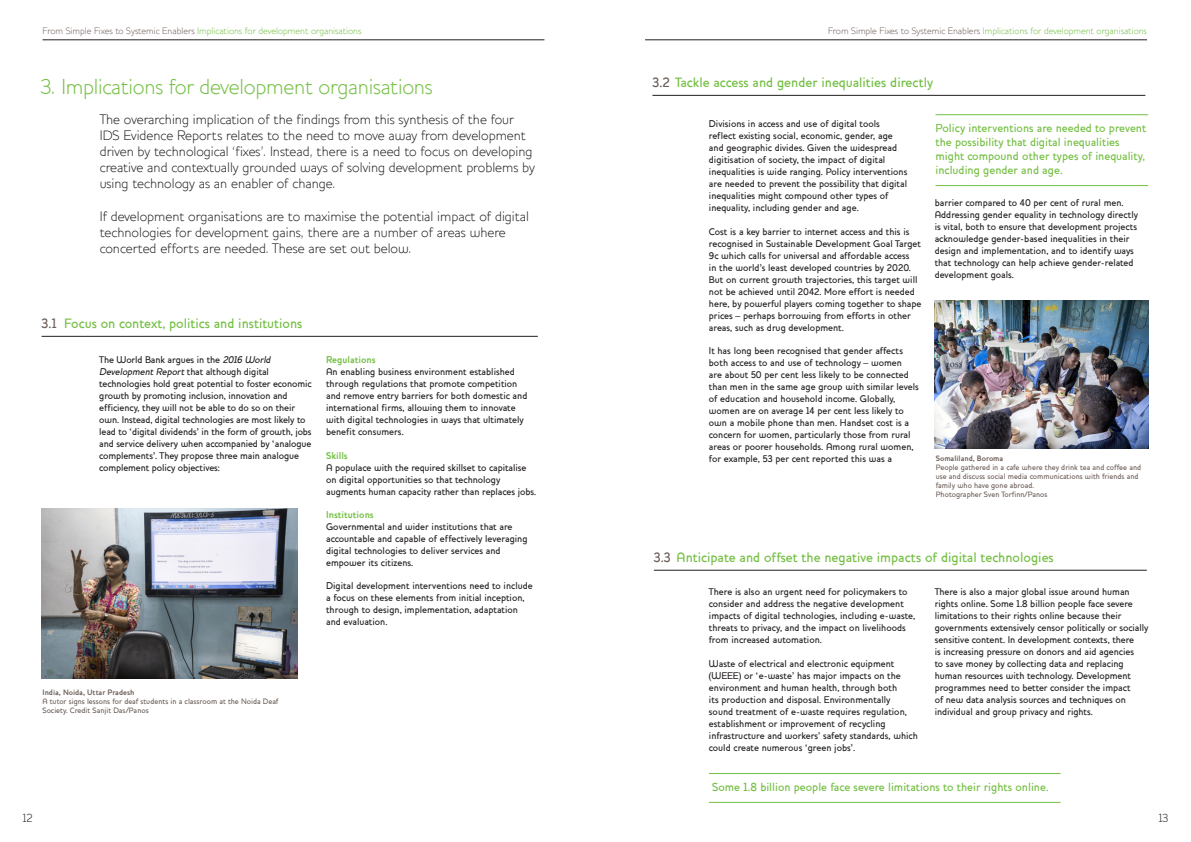
<style>
.page{position:relative;width:1191px;height:842px;background:#fff}
.page>*{position:absolute;margin:0;border:0;box-sizing:border-box;transform-origin:0 0}
.t1{font:300 22px "Houschka";letter-spacing:-.01em;color:#74bf43}
.t2{font:300 14px/16px "Houschka";color:#231f20}
.t3{font:500 14px "Houschka";color:#74bf43}
.t4{font:500 12px/14px "Houschka";color:#74bf43}
.t5{font:300 12px "Houschka";color:#231f20}
.t6{font:500 10px/12px "Houschka";color:#231f20}
.t7{font:300 9.5px "Houschka";color:#74bf43}
.t8{font:500 8px/9px "Houschka";color:#6e605a}
.s1{color:#6e605a}
.s2{font-style:italic}
.s3{font-weight:700;color:#74bf43}
.s4{font-weight:700}
</style>
<div class="page">
<hr style="left:42px;top:336px;width:496px;height:1px;background:#231f20">
<hr style="left:652px;top:95px;width:493px;height:1px;background:#231f20">
<hr style="left:654px;top:570px;width:492px;height:1px;background:#231f20">
<hr style="left:935px;top:114px;width:213px;height:1px;background:#74bf43">
<hr style="left:935px;top:185px;width:213px;height:1px;background:#74bf43">
<hr style="left:43px;top:40px;width:501px;height:1px;background:#231f20">
<hr style="left:645px;top:40px;width:502px;height:1px;background:#231f20">
<hr style="left:709px;top:773px;width:351px;height:1px;background:#74bf43">
<hr style="left:709px;top:802px;width:351px;height:1px;background:#74bf43">
<img style="left:42px;top:508px;width:256px;height:171px">
<img style="left:934px;top:300px;width:214px;height:148px">
<p class="t7" style="left:43px;top:25px;width:320px"><span class="s1">From Simple Fixes to Systemic Enablers</span> Implications for development organisations</p>
<p class="t7" style="left:828px;top:25px;width:320px"><span class="s1">From Simple Fixes to Systemic Enablers</span> Implications for development organisations</p>
<p class="t1" style="left:41px;top:74px;width:393px">3. Implications for development organisations</p>
<p class="t2" style="left:100px;top:111px;width:437px">The overarching implication of the findings from this synthesis of the four IDS Evidence Reports relates to the need to move away from development driven by technological ‘fixes’. Instead, there is a need to focus on developing creative and contextually grounded ways of solving development problems by using technology as an enabler of change.</p>
<p class="t2" style="left:100px;top:208px;width:431px">If development organisations are to maximise the potential impact of digital technologies for development gains, there are a number of areas where concerted efforts are needed. These are set out below.</p>
<p class="t3" style="left:42px;top:315px;width:262px"><span class="s1">3.1</span> Focus on context, politics and institutions</p>
<p class="t6" style="left:99px;top:354px;width:214px">The World Bank argues in the <span class="s2">2016 World DevelopmentReport</span>that although digital technologies hold great potential to foster economic growth by promoting inclusion, innovation and efficiency, they will not be able to do so on their own. Instead, digital technologies are most likely to lead to ‘digital dividends’ in the form of growth, jobs and service delivery when accompanied by ‘analogue complements’. They propose three main analogue complement policy objectives:</p>
<p class="t6" style="left:326px;top:354px;width:203px"><span class="s3">Regulations<br></span>An enabling business environment established through regulations that promote competition and remove entry barriers for both domestic and international firms, allowing them to innovate with digital technologies in ways that ultimately benefit consumers.</p>
<p class="t6" style="left:326px;top:449px;width:212px"><span class="s3">Skills<br></span>A populace with the required skillset to capitalise on digital opportunities so that technology augments human capacity rather than replaces jobs.</p>
<p class="t6" style="left:326px;top:509px;width:203px"><span class="s3">Institutions<br></span>Governmental and wider institutions that are accountable and capable of effectively leveraging digital technologies to deliver services and empower its citizens.</p>
<p class="t6" style="left:326px;top:580px;width:208px">Digital development interventions need to include a focus on these elements from initial inception, through to design, implementation, adaptation and evaluation.</p>
<p class="t8" style="left:43px;top:688px;width:237px"><span class="s4">India, Noida, Uttar Pradesh<br></span>A tutor signs lessons for deaf students in a classroom at the Noida Deaf<br>Society. Credit Sanjit Das/Panos</p>
<p class="t3" style="left:652px;top:74px;width:282px"><span class="s1">3.2</span> Tackle access and gender inequalities directly</p>
<p class="t6" style="left:709px;top:118px;width:200px">Divisions in access and use of digital tools reflect existing social, economic, gender, age and geographic divides. Given the widespread digitisation of society, the impact of digital inequalities is wide ranging. Policy interventions are needed to prevent the possibility that digital inequalities might compound other types of inequality, including gender and age.</p>
<p class="t6" style="left:709px;top:225px;width:214px">Cost is a key barrier to internet access and this is recognised in Sustainable Development Goal Target 9c which calls for universal and affordable access<br>in the world’s least developed countries by 2020.<br>But on current growth trajectories, this target will not be achieved until 2042. More effort is needed here, by powerful players coming together to shape prices – perhaps borrowing from efforts in other areas, such as drug development.</p>
<p class="t6" style="left:709px;top:345px;width:212px">It has long been recognised that gender affects both access to and use of technology – women<br>are about 50 per cent less likely to be connected than men in the same age group with similar levels of education and household income. Globally, women are on average 14 per cent less likely to own a mobile phone than men. Handset cost is a concern for women, particularly those from rural areas or poorer households. Among rural women, for example, 53 per cent reported this was a</p>
<p class="t4" style="left:935px;top:121px;width:212px">Policy interventions are needed to prevent the possibility that digital inequalities might compound other types of inequality, including gender and age.</p>
<p class="t6" style="left:934px;top:197px;width:205px">barrier compared to 40 per cent of rural men.<br>Addressing gender equality in technology directly is vital, both to ensure that development projects acknowledge gender-based inequalities in their design and implementation, and to identify ways that technology can help achieve gender-related development goals.</p>
<p class="t8" style="left:935px;top:454px;width:207px"><span class="s4">Somaliland, Boroma<br></span>People gathered in a cafe where they drink tea and coffee and use and discuss social media communications with friends and family who have gone abroad.<br>Photographer Sven Torfinn/Panos</p>
<p class="t3" style="left:654px;top:549px;width:401px"><span class="s1">3.3</span> Anticipate and offset the negative impacts of digital technologies</p>
<p class="t6" style="left:709px;top:586px;width:208px">There is also an urgent need for policymakers to consider and address the negative development impacts of digital technologies, including e-waste, threats to privacy, and the impact on livelihoods from increased automation.</p>
<p class="t6" style="left:709px;top:657px;width:211px">Waste of electrical and electronic equipment (WEEE) or ‘e-waste’ has major impacts on the environment and human health, through both<br>its production and disposal. Environmentally<br>sound treatment of e-waste requires regulation, establishment or improvement of recycling infrastructure and workers’ safety standards, which could create numerous ‘green jobs’.</p>
<p class="t6" style="left:934px;top:586px;width:215px">There is also a major global issue around human rights online. Some 1.8 billion people face severe limitations to their rights online because their governments extensively censor politically or socially sensitive content. In development contexts, there<br>is increasing pressure on donors and aid agencies<br>to save money by collecting data and replacing human resources with technology. Development programmes need to better consider the impact<br>of new data analysis sources and techniques on individual and group privacy and rights.</p>
<p class="t4" style="left:712px;top:780px;width:338px">Some 1.8 billion people face severe limitations to their rights online.</p>
<p class="t5" style="left:23px;top:810px;width:11px">12</p>
<p class="t5" style="left:1158px;top:810px;width:11px">13</p>
</div>
